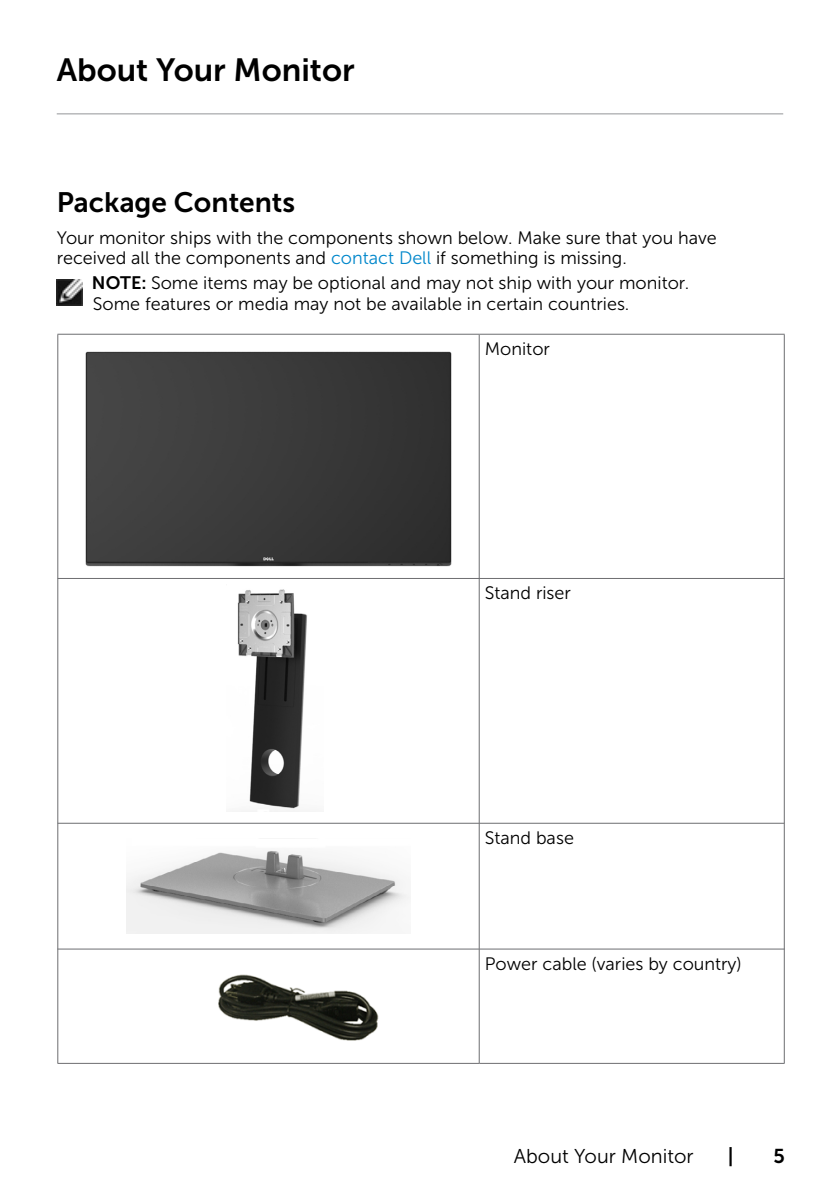
<style>
.page{position:relative;width:840px;height:1191px;background:#fff}
.page>*{position:absolute;margin:0;border:0;box-sizing:border-box;transform-origin:0 0}
.Head1{font:32px "Museo Sans For Dell 700";color:#000}
.Head2{font:28px "Museo Sans For Dell 700";color:#000}
.Page_No{font:20px "Museo Sans For Dell 300";color:#000}
.Page_No-2{font:20px "Museo Sans For Dell 700";color:#000}
.Paragraph{font:18px/20px "Museo Sans For Dell 300";color:#000}
.Note{font:18px/20px "Museo Sans For Dell 300";color:#000}
.Table_Paragraph{font:18px "Museo Sans For Dell 300";color:#000}
.s1{color:#0087cb}
.s2{font-family:"Museo Sans For Dell 700"}
</style>
<div class="page">
<hr style="left:57px;top:113px;width:725px;height:1px;background:#939598">
<img style="left:57px;top:279px;width:25px;height:26px">
<hr style="left:57px;top:334px;width:422px;height:1px;background:#6d6e71">
<hr style="left:57px;top:334px;width:1px;height:244px;background:#6d6e71">
<hr style="left:479px;top:334px;width:305px;height:1px;background:#6d6e71">
<hr style="left:478px;top:334px;width:1px;height:244px;background:#6d6e71">
<hr style="left:783px;top:334px;width:1px;height:244px;background:#6d6e71">
<hr style="left:57px;top:578px;width:422px;height:1px;background:#6d6e71">
<hr style="left:57px;top:578px;width:1px;height:245px;background:#6d6e71">
<hr style="left:478px;top:578px;width:306px;height:1px;background:#6d6e71">
<hr style="left:478px;top:579px;width:1px;height:244px;background:#6d6e71">
<hr style="left:783px;top:578px;width:1px;height:245px;background:#6d6e71">
<hr style="left:57px;top:823px;width:422px;height:1px;background:#6d6e71">
<hr style="left:57px;top:823px;width:1px;height:126px;background:#6d6e71">
<hr style="left:478px;top:823px;width:306px;height:1px;background:#6d6e71">
<hr style="left:478px;top:823px;width:1px;height:125px;background:#6d6e71">
<hr style="left:783px;top:823px;width:1px;height:126px;background:#6d6e71">
<hr style="left:57px;top:948px;width:422px;height:1px;background:#6d6e71">
<hr style="left:57px;top:949px;width:1px;height:114px;background:#6d6e71">
<hr style="left:478px;top:948px;width:306px;height:1px;background:#6d6e71">
<hr style="left:478px;top:949px;width:1px;height:114px;background:#6d6e71">
<hr style="left:783px;top:949px;width:1px;height:114px;background:#6d6e71">
<hr style="left:57px;top:1063px;width:422px;height:1px;background:#6d6e71">
<hr style="left:479px;top:1063px;width:305px;height:1px;background:#6d6e71">
<img style="left:85px;top:351px;width:367px;height:216px">
<img style="left:237px;top:589px;width:70px;height:222px">
<img style="left:126px;top:850px;width:284px;height:84px">
<img style="left:218px;top:974px;width:161px;height:67px">
<p class="Head1" style="left:57px;top:52px;width:299px">About Your Monitor</p>
<p class="Head2" style="left:57px;top:187px;width:240px">Package Contents</p>
<p class="Paragraph" style="left:57px;top:228px;width:661px">Your monitor ships with the components shown below. Make sure that you have received all the components and <span class="s1">contact Dell</span> if something is missing.</p>
<p class="Note" style="left:92px;top:273px;width:598px"><span class="s2">NOTE:</span> Some items may be optional and may not ship with your monitor.<br>Some features or media may not be available in certain countries.</p>
<p class="Table_Paragraph" style="left:484px;top:339px;width:67px">Monitor</p>
<p class="Table_Paragraph" style="left:484px;top:583px;width:88px">Stand riser</p>
<p class="Table_Paragraph" style="left:484px;top:828px;width:91px">Stand base</p>
<p class="Table_Paragraph" style="left:484px;top:954px;width:258px">Power cable (varies by country)</p>
<p class="Page_No" style="left:513px;top:1145px;width:181px">About Your Monitor</p>
<p class="Page_No-2" style="left:727px;top:1144px;width:7px">|</p>
<p class="Page_No-2" style="left:773px;top:1144px;width:13px">5</p>
</div>
